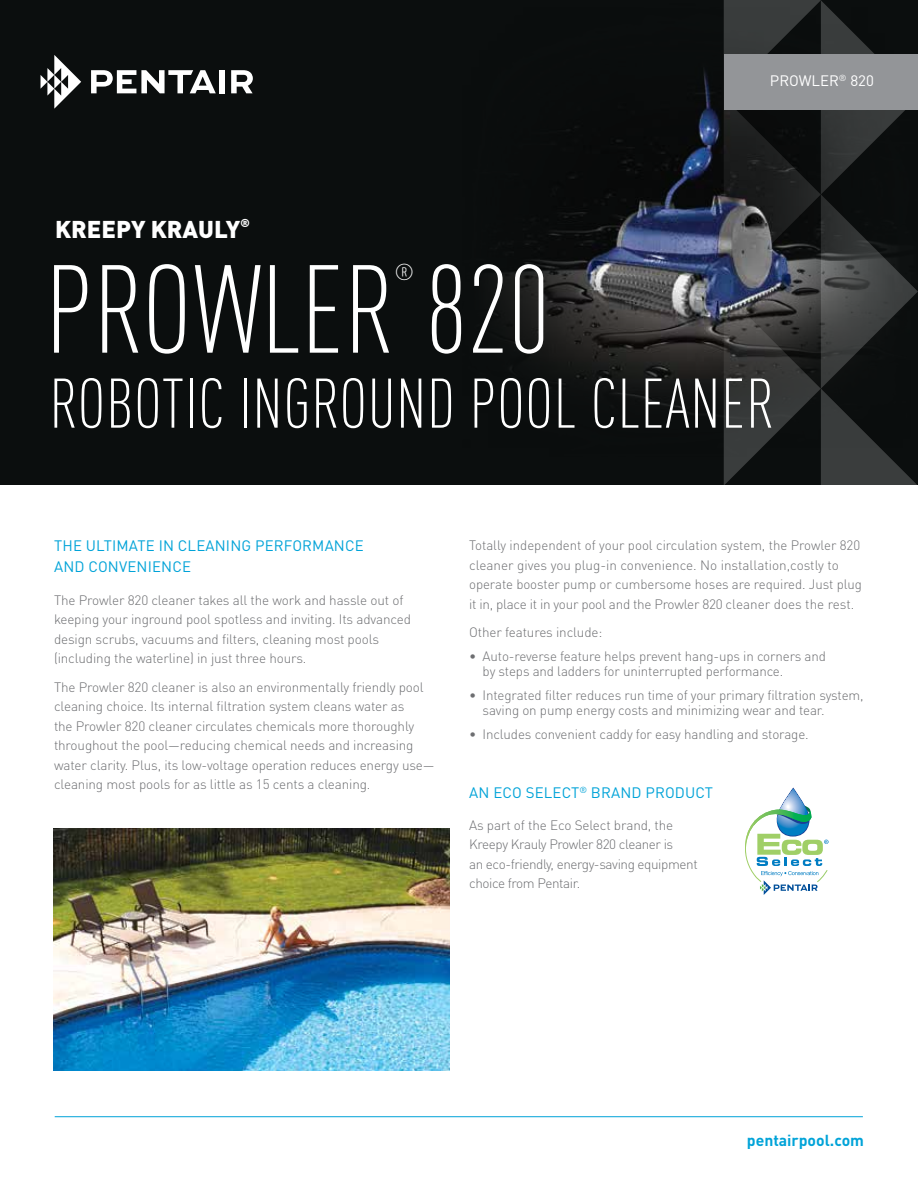
<style>
.page{position:relative;width:918px;height:1188px;background:#fff}
.page>*{position:absolute;margin:0;border:0;box-sizing:border-box;transform-origin:0 0}
.t1{font:300 condensed 123px "DIN Pro";color:#fff}
.t2{font:300 condensed 69px "DIN Pro";letter-spacing:.01em;color:#fff}
.t3{font:900 24px "DIN Pro";color:#fff}
.t4{font:300 condensed 22.8px "DIN Pro";color:#fff}
.t5{font:700 15.75px "DIN Pro";color:#00a3d8}
.t6{font:15px/21px "DIN Pro";letter-spacing:.01em;color:#00a3d8}
.t7{font:15px "DIN Pro";color:#fff}
.t8{font:300 13.5px/19.5px "DIN Pro";letter-spacing:-.01em;color:#6d6e71}
.t9{font:300 13.5px/19.5px "DIN Pro";letter-spacing:-.03em;color:#6d6e71}
.t10{font:900 11.4px "DIN Pro";color:#fff}
</style>
<div class="page">
<hr style="left:55px;top:1116px;width:808px;height:1px;background:#00a3d8">
<div style="left:0;top:0;width:918px;height:485px;background:#0b0e0e"></div>
<svg style="left:41px;top:55px;width:40px;height:54px"></svg>
<svg style="left:91px;top:70px;width:125px;height:23px"></svg>
<div style="left:220px;top:70px;width:5px;height:23px;background:#fff"></div>
<svg style="left:231px;top:70px;width:22px;height:23px"></svg>
<img style="left:54px;top:828px;width:396px;height:242px">
<img style="left:494px;top:0;width:424px;height:485px">
<div style="left:724px;top:54px;width:194px;height:55px;background:#939598"></div>
<svg style="left:745px;top:788px;width:84px;height:107px"></svg>
<h3 class="t3" style="left:55px;top:209px;width:187px">KREEPY KRAULY</h3>
<p class="t10" style="left:240px;top:213px;width:11px">®</p>
<h3 class="t4" style="left:395px;top:256px;width:21px">®</h3>
<h1 class="t1" style="left:45px;top:223px;width:507px">PROWLER 820</h1>
<p class="t7" style="left:770px;top:69px;width:105px">PROWLER<sup>®</sup> 820</p>
<h2 class="t2" style="left:50px;top:355px;width:727px">ROBOTIC INGROUND POOL CLEANER</h2>
<p class="t6" style="left:54px;top:534px;width:311px">THE ULTIMATE IN CLEANING PERFORMANCE<br>AND CONVENIENCE</p>
<p class="t8" style="left:54px;top:589px;width:359px">The Prowler 820 cleaner takes all the work and hassle out of keeping your inground pool spotless and inviting. Its advanced design scrubs, vacuums and filters, cleaning most pools (including the waterline) in just three hours.</p>
<p class="t8" style="left:54px;top:676px;width:382px">The Prowler 820 cleaner is also an environmentally friendly pool cleaning choice. Its internal filtration system cleans water as<br>the Prowler 820 cleaner circulates chemicals more thoroughly throughout the pool—reducing chemical needs and increasing water clarity. Plus, its low-voltage operation reduces energy use— cleaning most pools for as little as 15 cents a cleaning.</p>
<p class="t8" style="left:469px;top:535px;width:394px">Totally independent of your pool circulation system, the Prowler 820 cleaner gives you plug-in convenience. No installation,costly to operate booster pump or cumbersome hoses are required. Just plug it in, place it in your pool and the Prowler 820 cleaner does the rest.</p>
<p class="t8" style="left:469px;top:622px;width:135px">Other features include:</p>
<p class="t8" style="left:483px;top:648px;width:345px;line-height:15px;text-indent:-14px">• Auto-reverse feature helps prevent hang-ups in corners and by steps and ladders for uninterrupted performance.</p>
<p class="t8" style="left:483px;top:687px;width:382px;line-height:15px;text-indent:-13px">• Integrated filter reduces run time of your primary filtration system, saving on pump energy costs and minimizing wear and tear.</p>
<p class="t8" style="left:469px;top:723px;width:341px">• Includes convenient caddy for easy handling and storage.</p>
<p class="t6" style="left:469px;top:780px;width:246px">AN ECO SELECT<sup>®</sup> BRAND PRODUCT</p>
<p class="t9" style="left:469px;top:814px;width:230px">As part of the Eco Select brand, the Kreepy Krauly Prowler 820 cleaner is<br>an eco-friendly, energy-saving equipment choice from Pentair.</p>
<p class="t5" style="left:747px;top:1127px;width:119px">pentairpool.com</p>
</div>
